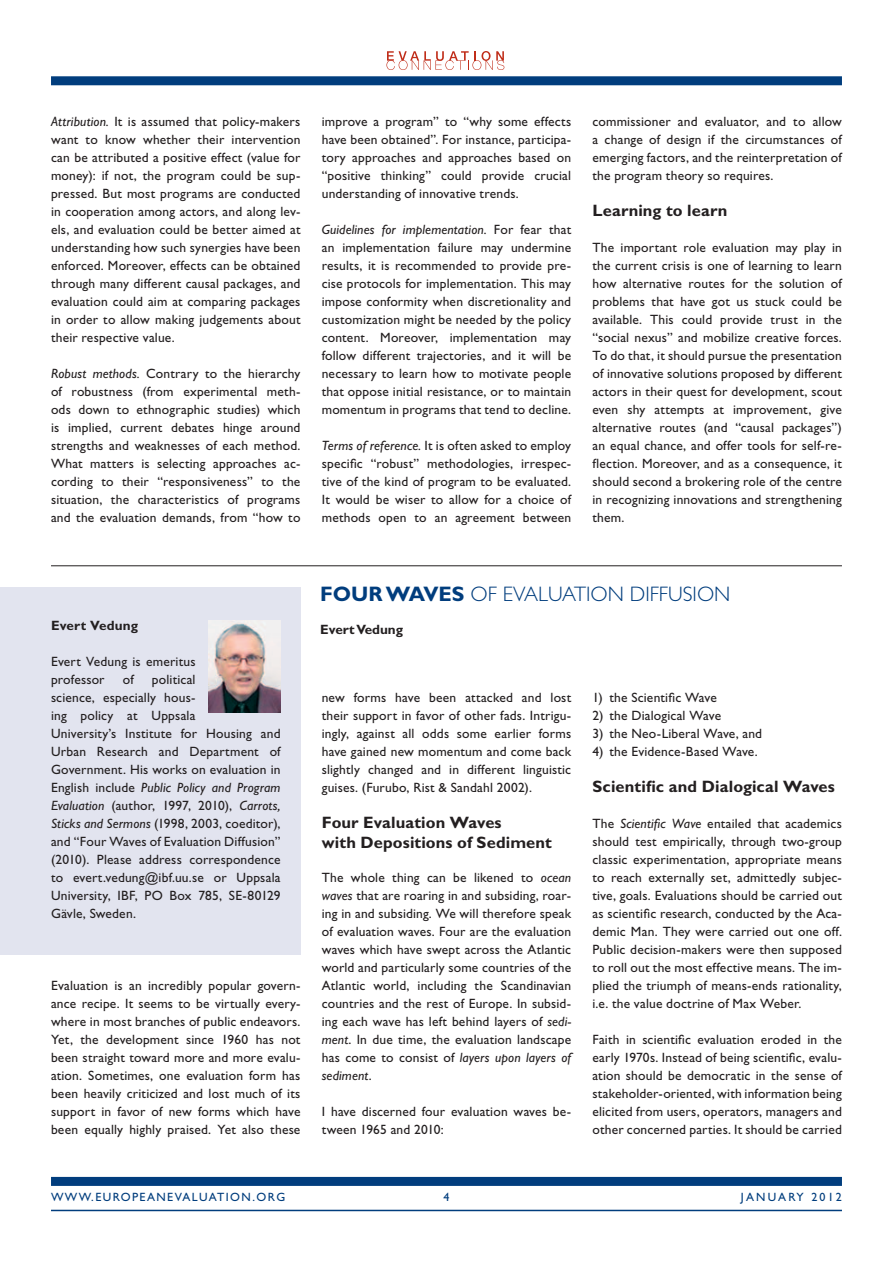
<style>
.page{position:relative;width:893px;height:1263px;background:#fff}
.page>*{position:absolute;margin:0;border:0;box-sizing:border-box;transform-origin:0 0}
.t1{font:300 21px "Gill Sans CE";color:#013d7d}
.t2{font:700 16.5px/19.8px "Gill Sans CE";letter-spacing:.005em;color:#231f20}
.t3{font:13.5px/18px "Gill Sans CE";letter-spacing:.015em;color:#231f20;text-align:justify}
.t4{font:700 13.5px "Gill Sans CE";color:#231f20}
.t5{font:12px "Gill Sans CE";letter-spacing:.12em;color:#013d7d}
.t6{font:12px "Gill Sans CE";letter-spacing:.18em;color:#013d7d}
.s1{font-style:italic}
.s2{font-weight:700}
</style>
<div class="page">
<div style="left:51px;top:1177px;width:791px;height:9px;background:#013d7d"></div>
<hr style="left:51px;top:1210px;width:791px;height:1px;background:#013d7d">
<div style="left:51px;top:76px;width:791px;height:9px;background:#013d7d"></div>
<svg style="left:386px;top:51px;width:118px;height:19px"></svg>
<div style="left:0;top:587px;width:300px;height:368px;background:#e2e4ef"></div>
<img style="left:208px;top:621px;width:73px;height:91px">
<hr style="left:51px;top:565px;width:791px;height:1px;background:#231f20">
<p class="t3" style="left:51px;top:113px;width:251px"><span class="s1">Attribution.</span> It is assumed that policy-makers want to know whether their intervention can be attributed a positive effect (value for money): if not, the program could be sup&shy;pressed. But most programs are conducted in cooperation among actors, and along lev&shy;els, and evaluation could be better aimed at understanding how such synergies have been enforced. Moreover, effects can be obtained through many different causal packages, and evaluation could aim at comparing packages in order to allow making judgements about their respective value.</p>
<p class="t3" style="left:51px;top:364px;width:251px"><span class="s1">Robust methods.</span> Contrary to the hierarchy of robustness (from experimental meth&shy;ods down to ethnographic studies) which is implied, current debates hinge around strengths and weaknesses of each method.<br>What matters is selecting approaches ac&shy;cording to their “responsiveness” to the situation, the characteristics of programs and the evaluation demands, from “how to</p>
<p class="t3" style="left:322px;top:112px;width:251px">improve a program” to “why some effects have been obtained”. For instance, participa&shy;tory approaches and approaches based on “positive thinking” could provide crucial understanding of innovative trends.</p>
<p class="t3" style="left:322px;top:220px;width:251px"><span class="s1">Guidelines for implementation.</span> For fear that an implementation failure may undermine results, it is recommended to provide pre&shy;cise protocols for implementation. This may impose conformity when discretionality and customization might be needed by the policy content. Moreover, implementation may follow different trajectories, and it will be necessary to learn how to motivate people that oppose initial resistance, or to maintain momentum in programs that tend to decline.</p>
<p class="t3" style="left:322px;top:436px;width:251px"><span class="s1">Terms of reference.</span> It is often asked to employ specific “robust” methodologies, irrespec&shy;tive of the kind of program to be evaluated.<br>It would be wiser to allow for a choice of methods open to an agreement between</p>
<p class="t3" style="left:592px;top:112px;width:251px">commissioner and evaluator, and to allow a change of design if the circumstances of emerging factors, and the reinterpretation of the program theory so requires.</p>
<p class="t2" style="left:592px;top:201px;width:136px">Learning to learn</p>
<p class="t3" style="left:592px;top:239px;width:251px">The important role evaluation may play in the current crisis is one of learning to learn how alternative routes for the solution of problems that have got us stuck could be available. This could provide trust in the “social nexus” and mobilize creative forces.<br>To do that, it should pursue the presentation of innovative solutions proposed by different actors in their quest for development, scout even shy attempts at improvement, give alternative routes (and “causal packages”) an equal chance, and offer tools for self-re&shy;flection. Moreover, and as a consequence, it should second a brokering role of the centre in recognizing innovations and strengthening them.</p>
<p class="t4" style="left:51px;top:618px;width:89px">Evert Vedung</p>
<p class="t3" style="left:51px;top:653px;width:146px">Evert Vedung is emeritus professor</p>
<p class="t3" style="left:123px;top:671px;width:12px">of</p>
<p class="t3" style="left:51px;top:671px;width:231px;text-align:left;text-indent:101px">political<br>science, especially hous-<br>ing policy at Uppsala<br>University’s Institute for Housing and Urban Research and Department of Government. His works on evaluation in English include <span class="s1">Public Policy and Program Evaluation</span> (author, 1997, 2010), <span class="s1">Carrots, Sticks and Sermons</span> (1998, 2003, coeditor), and “Four Waves of Evaluation Diffusion” (2010). Please address correspondence to evert.vedung@ibf.uu.se or Uppsala University, IBF, PO Box 785, SE-80129<br>Gävle, Sweden.</p>
<p class="t3" style="left:51px;top:976px;width:251px">Evaluation is an incredibly popular govern&shy;ance recipe. It seems to be virtually every&shy;where in most branches of public endeavors.<br>Yet, the development since 1960 has not been straight toward more and more evalu&shy;ation. Sometimes, one evaluation form has been heavily criticized and lost much of its support in favor of new forms which have been equally highly praised. Yet also these</p>
<h1 class="t1" style="left:320px;top:582px;width:412px"><span class="s2">Fou r Waves</span> OF EVALUATION DIFFUSION</h1>
<p class="t4" style="left:320px;top:621px;width:84px">Evert Vedung</p>
<p class="t3" style="left:322px;top:689px;width:251px">new forms have been attacked and lost their support in favor of other fads. Intrigu&shy;ingly, against all odds some earlier forms have gained new momentum and come back slightly changed and in different linguistic guises. (Furubo, Rist &amp; Sandahl 2002).</p>
<p class="t2" style="left:322px;top:813px;width:232px">Four Evaluation Waves<br>with Depositions of Sediment</p>
<p class="t3" style="left:322px;top:869px;width:251px">The whole thing can be likened to <span class="s1">ocean waves</span> that are roaring in and subsiding, roar&shy;ing in and subsiding. We will therefore speak of evaluation waves. Four are the evaluation waves which have swept across the Atlantic world and particularly some countries of the Atlantic world, including the Scandinavian countries and the rest of Europe. In subsid&shy;ing each wave has left behind layers of <span class="s1">sedi&shy;ment</span>. In due time, the evaluation landscape has come to consist of <span class="s1">layers upon layers of sediment</span>.</p>
<p class="t3" style="left:322px;top:1102px;width:251px">I have discerned four evaluation waves be&shy;tween 1965 and 2010:</p>
<p class="t3" style="left:592px;top:688px;width:126px">1) the Scientific Wave</p>
<p class="t3" style="left:592px;top:706px;width:130px">2) the Dialogical Wave</p>
<p class="t3" style="left:592px;top:724px;width:171px">3) the Neo-Liberal Wave, and</p>
<p class="t3" style="left:592px;top:742px;width:167px">4) the Evidence-Based Wave.</p>
<p class="t2" style="left:592px;top:777px;width:244px">Scientific and Dialogical Waves</p>
<p class="t3" style="left:592px;top:815px;width:251px">The <span class="s1">Scientific Wave</span> entailed that academics should test empirically, through two-group classic experimentation, appropriate means to reach externally set, admittedly subjec&shy;tive, goals. Evaluations should be carried out as scientific research, conducted by the Aca&shy;demic Man. They were carried out one off.<br>Public decision-makers were then supposed to roll out the most effective means. The im&shy;plied the triumph of means-ends rationality, i.e. the value doctrine of Max Weber.</p>
<p class="t3" style="left:592px;top:1030px;width:251px">Faith in scientific evaluation eroded in the early 1970s. Instead of being scientific, evalu&shy;ation should be democratic in the sense of stakeholder-oriented, with information being elicited from users, operators, managers and other concerned parties. It should be carried</p>
<p class="t5" style="left:51px;top:1190px;width:236px">WWW.EUROPEANEVALUATION.ORG</p>
<p class="t5" style="left:443px;top:1190px;width:7px">4</p>
<p class="t6" style="left:741px;top:1190px;width:102px">JANUARY 2012</p>
</div>
